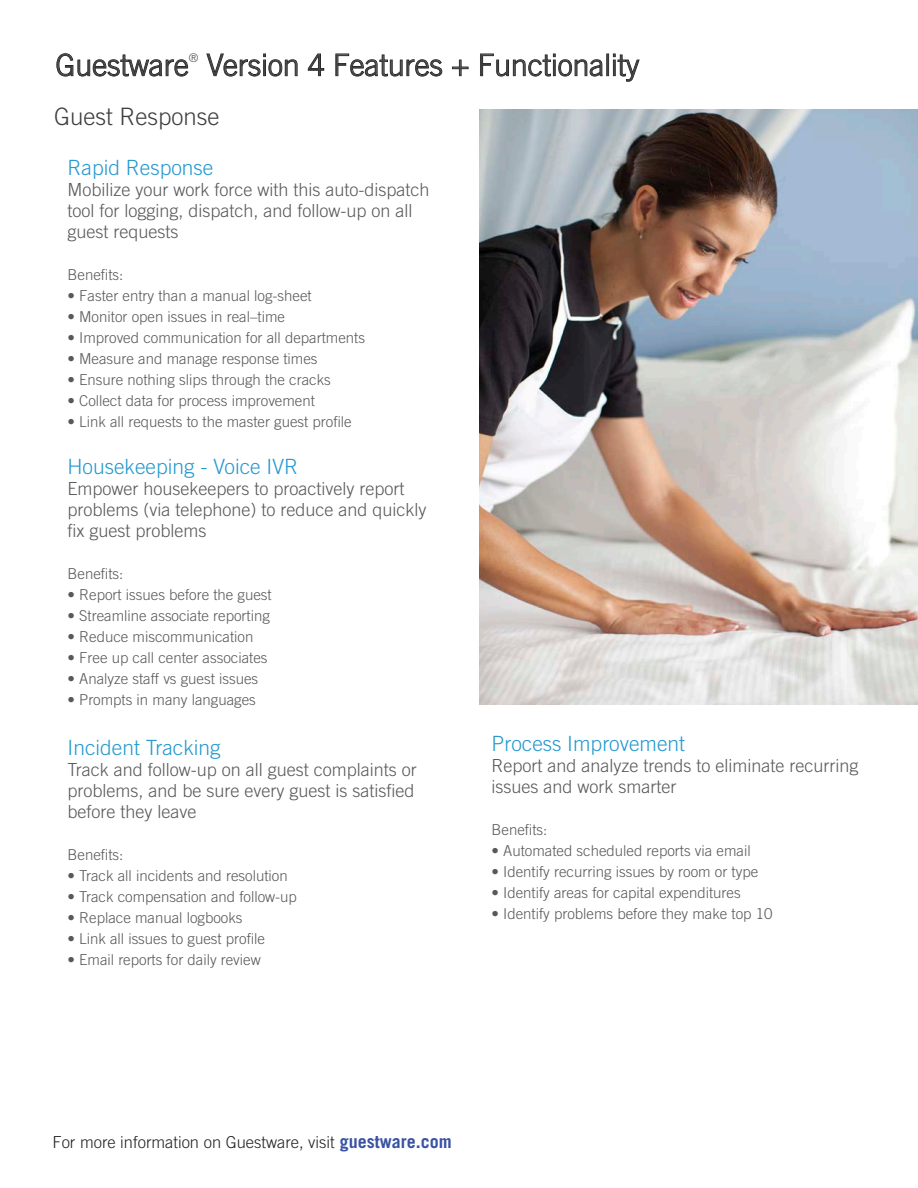
<style>
.page{position:relative;width:918px;height:1188px;background:#fff}
.page>*{position:absolute;margin:0;border:0;box-sizing:border-box;transform-origin:0 0}
.t1{font:300 30px "Trade Gothic LT Std";color:#3e3e3f}
.t2{font:300 24px "Trade Gothic LT Std";color:#3e3e3f}
.t3{font:300 21px "Trade Gothic LT Std";color:#2598ce}
.t4{font:300 18px "Trade Gothic LT Std";color:#57585a}
.t5{font:300 16.5px "Trade Gothic LT Std";color:#231f20}
.t6{font:300 15px "Trade Gothic LT Std";color:#57585a}
.t7{font:300 12px "Trade Gothic LT Std";color:#57585a}
.s1{font-weight:700;font-size:18px;color:#3a53a3}
</style>
<div class="page">
<svg style="left:56px;top:53px;width:133px;height:24px"></svg>
<svg style="left:206px;top:53px;width:92px;height:24px"></svg>
<svg style="left:308px;top:53px;width:17px;height:23px"></svg>
<svg style="left:335px;top:53px;width:108px;height:24px"></svg>
<svg style="left:452px;top:59px;width:17px;height:17px"></svg>
<svg style="left:480px;top:53px;width:123px;height:24px"></svg>
<div style="left:606px;top:54px;width:3px;height:22px;border:1px solid #231f20"></div>
<svg style="left:613px;top:54px;width:27px;height:28px"></svg>
<img style="left:480px;top:109px;width:438px;height:595px">
<p class="t1" style="left:56px;top:47px;width:135px">Guestware</p>
<p class="t7" style="left:189px;top:51px;width:11px">®</p>
<p class="t1" style="left:207px;top:47px;width:434px">Version 4 Features + Functionality</p>
<p class="t2" style="left:54px;top:102px;width:167px">Guest Response</p>
<p class="t3" style="left:68px;top:155px;width:147px">Rapid Response</p>
<p class="t4" style="left:68px;top:179px;width:364px">Mobilize your work force with this auto-dispatch</p>
<p class="t4" style="left:68px;top:200px;width:347px">tool for logging, dispatch, and follow-up on all</p>
<p class="t4" style="left:68px;top:221px;width:113px">guest requests</p>
<p class="t6" style="left:68px;top:266px;width:57px">Benefits:</p>
<p class="t6" style="left:68px;top:287px;width:246px">• Faster entry than a manual log-sheet</p>
<p class="t6" style="left:68px;top:308px;width:219px">• Monitor open issues in real–time</p>
<p class="t6" style="left:68px;top:329px;width:299px">• Improved communication for all departments</p>
<p class="t6" style="left:68px;top:350px;width:252px">• Measure and manage response times</p>
<p class="t6" style="left:68px;top:371px;width:265px">• Ensure nothing slips through the cracks</p>
<p class="t6" style="left:68px;top:392px;width:249px">• Collect data for process improvement</p>
<p class="t6" style="left:68px;top:413px;width:286px">• Link all requests to the master guest profile</p>
<p class="t3" style="left:68px;top:454px;width:232px">Housekeeping - Voice IVR</p>
<p class="t4" style="left:68px;top:478px;width:339px">Empower housekeepers to proactively report</p>
<p class="t4" style="left:68px;top:499px;width:361px">problems (via telephone) to reduce and quickly</p>
<p class="t4" style="left:68px;top:520px;width:140px">fix guest problems</p>
<p class="t6" style="left:68px;top:564px;width:57px">Benefits:</p>
<p class="t6" style="left:68px;top:585px;width:206px">• Report issues before the guest</p>
<p class="t6" style="left:68px;top:606px;width:204px">• Streamline associate reporting</p>
<p class="t6" style="left:68px;top:627px;width:187px">• Reduce miscommunication</p>
<p class="t6" style="left:68px;top:648px;width:202px">• Free up call center associates</p>
<p class="t6" style="left:68px;top:669px;width:192px">• Analyze staff vs guest issues</p>
<p class="t6" style="left:68px;top:690px;width:190px">• Prompts in many languages</p>
<p class="t3" style="left:68px;top:735px;width:155px">Incident Tracking</p>
<p class="t4" style="left:68px;top:759px;width:351px">Track and follow-up on all guest complaints or</p>
<p class="t4" style="left:68px;top:780px;width:349px">problems, and be sure every guest is satisfied</p>
<p class="t4" style="left:68px;top:801px;width:131px">before they leave</p>
<p class="t6" style="left:68px;top:846px;width:57px">Benefits:</p>
<p class="t6" style="left:68px;top:867px;width:222px">• Track all incidents and resolution</p>
<p class="t6" style="left:68px;top:888px;width:231px">• Track compensation and follow-up</p>
<p class="t6" style="left:68px;top:909px;width:177px">• Replace manual logbooks</p>
<p class="t6" style="left:68px;top:930px;width:199px">• Link all issues to guest profile</p>
<p class="t6" style="left:68px;top:951px;width:195px">• Email reports for daily review</p>
<p class="t3" style="left:492px;top:731px;width:195px">Process Improvement</p>
<p class="t4" style="left:492px;top:755px;width:369px">Report and analyze trends to eliminate recurring</p>
<p class="t4" style="left:492px;top:776px;width:186px">issues and work smarter</p>
<p class="t6" style="left:492px;top:821px;width:57px">Benefits:</p>
<p class="t6" style="left:492px;top:842px;width:261px">• Automated scheduled reports via email</p>
<p class="t6" style="left:492px;top:863px;width:268px">• Identify recurring issues by room or type</p>
<p class="t6" style="left:492px;top:884px;width:251px">• Identify areas for capital expenditures</p>
<p class="t6" style="left:492px;top:905px;width:282px">• Identify problems before they make top 10</p>
<p class="t5" style="left:52px;top:1132px;width:401px">For more information on Guestware, visit <span class="s1">guestware.com</span></p>
</div>
